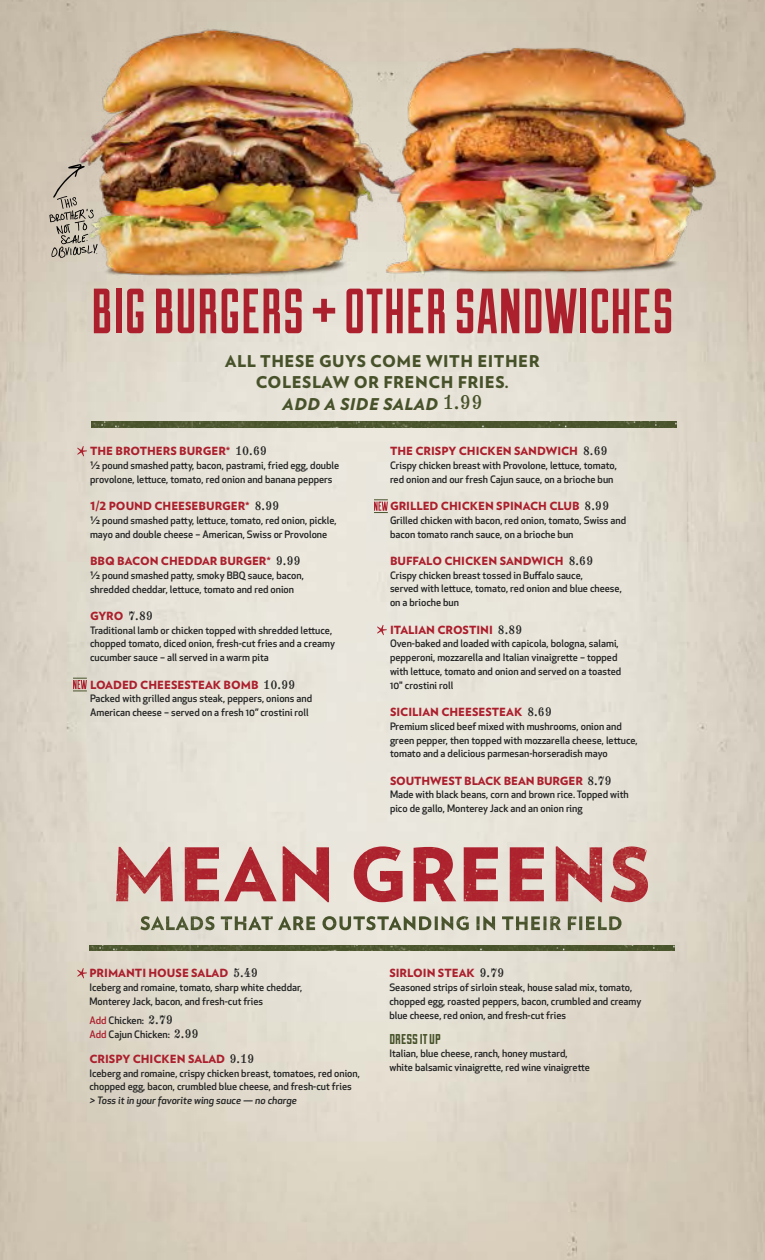
<style>
.page{position:relative;width:765px;height:1260px;background:#fff}
.page>*{position:absolute;margin:0;border:0;box-sizing:border-box;transform-origin:0 0}
.t1{font:63.75px "Duke Fill";letter-spacing:.01em;color:#ac1f2d}
.t2{font:17.5px "Duke Fill";color:#47522a}
.t3{font:900 16.25px/21.2px "Verlag";letter-spacing:.03em;color:#47522a;text-align:center}
.t4{font:900 11.25px "Verlag";color:#ac1f2d}
.t5{font:500 10px/13.8px "Apex New";color:#232424}
.t6{font:italic 500 10px "Apex New";color:#232424}
.s1{font-style:italic}
.s2{font-family:"Numbers Indicia";font-weight:400;font-size:20px}
.s3{font-family:"Numbers Indicia";font-weight:400;font-size:12.5px;color:#232424}
.s4{color:#ac1f2d}
.s5{font-family:"Numbers Indicia";font-weight:400;font-size:12.5px}
</style>
<div class="page">
<img style="left:0;top:0;width:765px;height:1260px">
<img style="left:368px;top:18px;width:369px;height:270px">
<img style="left:62px;top:0;width:341px;height:284px">
<img style="left:91px;top:422px;width:586px;height:6px">
<svg style="left:77px;top:968px;width:10px;height:10px"></svg>
<img style="left:140px;top:916px;width:482px;height:14px">
<img style="left:116px;top:846px;width:532px;height:56px">
<img style="left:89px;top:945px;width:586px;height:6px">
<svg style="left:49px;top:164px;width:49px;height:94px"></svg>
<svg style="left:77px;top:446px;width:10px;height:10px"></svg>
<svg style="left:377px;top:625px;width:10px;height:10px"></svg>
<svg style="left:374px;top:499px;width:14px;height:14px"></svg>
<svg style="left:73px;top:678px;width:14px;height:13px"></svg>
<h1 class="t1" style="left:91px;top:274px;width:584px">BIG BURGERS + OTHER SANDWICHES</h1>
<h3 class="t3" style="left:225px;top:350px;width:316px">ALL THESE GUYS COME WITH EITHER<br>COLESLAW OR FRENCH FRIES.<br><span class="s1">ADD A SIDE SALAD</span> <span class="s2">1.99</span></h3>
<p class="t4" style="left:90px;top:442px;width:179px">THE BROTHERS BURGER* <span class="s3">10.69</span></p>
<p class="t5" style="left:90px;top:459px;width:251px">½ pound smashed patty, bacon, pastrami, fried egg, double provolone, lettuce, tomato, red onion and banana peppers</p>
<p class="t4" style="left:90px;top:497px;width:191px">1/2 POUND CHEESEBURGER* <span class="s3">8.99</span></p>
<p class="t5" style="left:90px;top:513px;width:248px">½ pound smashed patty, lettuce, tomato, red onion, pickle, mayo and double cheese – American, Swiss or Provolone</p>
<p class="t4" style="left:90px;top:552px;width:212px">BBQ BACON CHEDDAR BURGER* <span class="s3">9.99</span></p>
<p class="t5" style="left:90px;top:568px;width:215px">½ pound smashed patty, smoky BBQ sauce, bacon, shredded cheddar, lettuce, tomato and red onion</p>
<p class="t4" style="left:90px;top:607px;width:64px">GYRO <span class="s3">7.89</span></p>
<p class="t5" style="left:90px;top:623px;width:247px">Traditional lamb or chicken topped with shredded lettuce, chopped tomato, diced onion, fresh-cut fries and a creamy cucumber sauce – all served in a warm pita</p>
<p class="t4" style="left:90px;top:675px;width:207px">LOADED CHEESESTEAK BOMB <span class="s3">10.99</span></p>
<p class="t5" style="left:90px;top:692px;width:224px">Packed with grilled angus steak, peppers, onions and<br>American cheese – served on a fresh 10” crostini roll</p>
<p class="t4" style="left:390px;top:442px;width:219px">THE CRISPY CHICKEN SANDWICH <span class="s3">8.69</span></p>
<p class="t5" style="left:390px;top:459px;width:229px">Crispy chicken breast with Provolone, lettuce, tomato, red onion and our fresh Cajun sauce, on a brioche bun</p>
<p class="t4" style="left:390px;top:497px;width:221px">GRILLED CHICKEN SPINACH CLUB <span class="s3">8.99</span></p>
<p class="t5" style="left:390px;top:513px;width:238px">Grilled chicken with bacon, red onion, tomato, Swiss and bacon tomato ranch sauce, on a brioche bun</p>
<p class="t4" style="left:390px;top:552px;width:205px">BUFFALO CHICKEN SANDWICH <span class="s3">8.69</span></p>
<p class="t5" style="left:390px;top:568px;width:233px">Crispy chicken breast tossed in Buffalo sauce,<br>served with lettuce, tomato, red onion and blue cheese, on a brioche bun</p>
<p class="t4" style="left:390px;top:620px;width:134px">ITALIAN CROSTINI <span class="s3">8.89</span></p>
<p class="t5" style="left:390px;top:637px;width:233px">Oven-baked and loaded with capicola, bologna, salami, pepperoni, mozzarella and Italian vinaigrette – topped with lettuce, tomato and onion and served on a toasted 10" crostini roll</p>
<p class="t4" style="left:390px;top:703px;width:163px">SICILIAN CHEESESTEAK <span class="s3">8.69</span></p>
<p class="t5" style="left:390px;top:719px;width:249px">Premium sliced beef mixed with mushrooms, onion and green pepper, then topped with mozzarella cheese, lettuce, tomato and a delicious parmesan-horseradish mayo</p>
<p class="t4" style="left:390px;top:771px;width:223px">SOUTHWEST BLACK BEAN BURGER <span class="s3">8.79</span></p>
<p class="t5" style="left:390px;top:788px;width:240px">Made with black beans, corn and brown rice. Topped with pico de gallo, Monterey Jack and an onion ring</p>
<p class="t4" style="left:89px;top:964px;width:170px">PRIMANTI HOUSE SALAD <span class="s3">5.49</span></p>
<p class="t5" style="left:89px;top:980px;width:214px">Iceberg and romaine, tomato, sharp white cheddar,<br>Monterey Jack, bacon, and fresh-cut fries</p>
<p class="t5" style="left:89px;top:1013px;width:111px"><span class="s4">Add</span> Chicken: <span class="s5">2.79<br></span><span class="s4">Add</span> Cajun Chicken: <span class="s5">2.99</span></p>
<p class="t4" style="left:89px;top:1050px;width:166px">CRISPY CHICKEN SALAD <span class="s3">9.19</span></p>
<p class="t5" style="left:89px;top:1066px;width:272px">Iceberg and romaine, crispy chicken breast, tomatoes, red onion, chopped egg, bacon, crumbled blue cheese, and fresh-cut fries</p>
<p class="t6" style="left:89px;top:1094px;width:209px">&gt; Toss it in your favorite wing sauce — no charge</p>
<p class="t4" style="left:389px;top:964px;width:116px">SIRLOIN STEAK <span class="s3">9.79</span></p>
<p class="t5" style="left:389px;top:980px;width:254px">Seasoned strips of sirloin steak, house salad mix, tomato, chopped egg, roasted peppers, bacon, crumbled and creamy blue cheese, red onion, and fresh-cut fries</p>
<h2 class="t2" style="left:389px;top:1027px;width:53px">dress it up</h2>
<p class="t5" style="left:389px;top:1047px;width:202px">Italian, blue cheese, ranch, honey mustard, white balsamic vinaigrette, red wine vinaigrette</p>
</div>
